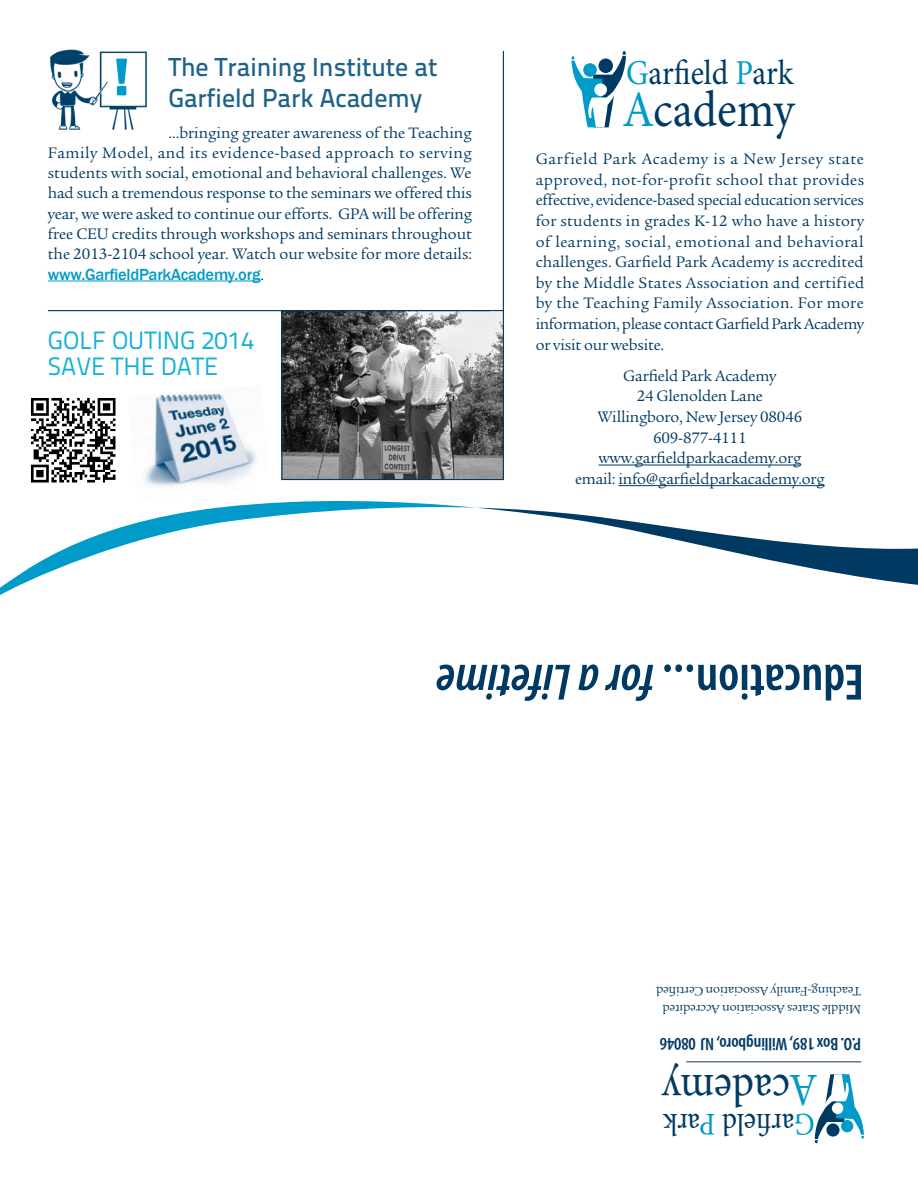
<style>
.page{position:relative;width:918px;height:1188px;background:#fff}
.page>*{position:absolute;margin:0;border:0;box-sizing:border-box;transform-origin:0 0}
.body_copy{font:55.95px "Archive";color:#009bc8}
.subtitles{font:600 condensed 51.6px "Myriad Pro";color:#003a62}
.t1{font:51.15px "Minion Pro";color:#003a62;scale:.9 1}
.t2{font:46.2px "Minion Pro";color:#003a62;scale:.9 1}
.t3{font:34.95px "Minion Pro";letter-spacing:-.005em;color:#003a62;scale:.9 1}
.t4{font:31.5px "Minion Pro";letter-spacing:-.005em;color:#003a62;scale:.9 1}
.titillium_heads{font:25.95px "Titillium Text 14 L 600 wt";color:#1e628a}
.titillium_heads-2{font:25.05px "Titillium Text 14 L 400 wt";color:#14b1d6}
.body_copy-2{font:600 condensed 18px "Myriad Pro";letter-spacing:-.01em;color:#003a62}
.body_copy-3{font:16.5px/20.7px "Legacy Serif Std";letter-spacing:-.01em;color:#003a62;text-align:justify}
.body_copy-4{font:13.2px "Legacy Serif Std";letter-spacing:-.01em;color:#003a62}
.s1{color:#009bc8}
.s2{font-family:"Franklin Gothic";font-weight:500;color:#009bc8}
.s3{font-style:italic}
</style>
<div class="page">
<hr style="left:598px;top:465px;width:203px;height:1px;background:#003a62">
<hr style="left:618px;top:485px;width:207px;height:1px;background:#003a62">
<hr style="left:686px;top:1061px;width:175px;height:1px;background:#003a62">
<svg style="left:815px;top:1074px;width:49px;height:69px"></svg>
<hr style="left:503px;top:51px;width:1px;height:429px;background:#003a62">
<svg style="left:571px;top:51px;width:55px;height:76px"></svg>
<img style="left:283px;top:312px;width:219px;height:166px">
<div style="left:281px;top:310px;width:223px;height:170px;border:1px solid #003a62"></div>
<img style="left:144px;top:393px;width:113px;height:94px">
<hr style="left:48px;top:281px;width:212px;height:1px;background:#009bc8">
<hr style="left:48px;top:310px;width:442px;height:1px;background:#003a62">
<img style="left:50px;top:49px;width:97px;height:84px">
<svg style="left:0;top:500px;width:457px;height:95px"></svg>
<svg style="left:329px;top:506px;width:589px;height:82px"></svg>
<div style="left:254px;top:471px;width:15px;height:24px;background:#fff"></div>
<img style="left:31px;top:398px;width:85px;height:85px">
<p class="titillium_heads" style="left:168px;top:51px;width:271px">The Training Institute at</p>
<p class="t3" style="left:626px;top:49px;width:187px"><span class="s1">G</span>arfield <span class="s1">P</span>ark</p>
<p class="titillium_heads" style="left:168px;top:82px;width:256px">Garfield Park Academy</p>
<p class="body_copy-3" style="left:48px;top:122px;width:426px;line-height:20.2px;text-indent:120px">…bringing greater awareness of the Teaching Family Model, and its evidence-based approach to serving students with social, emotional and behavioral challenges. We had such a tremendous response to the seminars we offered this year, we were asked to continue our efforts. GPA will be offering free CEU credits through workshops and seminars throughout the 2013-2104 school year. Watch our website for more details: <span class="s2">www.GarfieldParkAcademy.org</span>.</p>
<p class="body_copy" style="left:112px;top:44px;width:20px">!</p>
<p class="t1" style="left:622px;top:76px;width:193px"><span class="s1">A</span>cademy</p>
<p class="body_copy-3" style="left:536px;top:149px;width:330px">Garfield Park Academy is a New Jersey state approved, not-for-profit school that provides effective, evidence-based special education services for students in grades K-12 who have a history of learning, social, emotional and behavioral challenges. Garfield Park Academy is accredited by the Middle States Association and certified by the Teaching Family Association. For more information, please contact Garfield Park Academy or visit our website.</p>
<p class="body_copy-3" style="left:623px;top:365px;width:155px">Garfield Park Academy</p>
<p class="body_copy-3" style="left:637px;top:386px;width:128px">24 Glenolden Lane</p>
<p class="body_copy-3" style="left:598px;top:407px;width:206px">Willingboro, New Jersey 08046</p>
<p class="body_copy-3" style="left:653px;top:427px;width:95px">609-877-4111</p>
<p class="body_copy-3" style="left:598px;top:448px;width:204px">www.garfieldparkacademy.org</p>
<p class="body_copy-3" style="left:575px;top:469px;width:251px">email: info@garfieldparkacademy.org</p>
<p class="titillium_heads-2" style="left:48px;top:325px;width:208px">GOLF OUTING 2014</p>
<p class="titillium_heads-2" style="left:48px;top:351px;width:172px">SAVE THE DATE</p>
<p class="subtitles" style="left:864px;top:710px;width:429px;rotate:-180deg">Education... <span class="s3">for a Lifetime</span></p>
<p class="body_copy-4" style="left:861px;top:999px;width:207px;rotate:-180deg">Teaching-Family Association Certified</p>
<p class="body_copy-4" style="left:861px;top:1017px;width:200px;rotate:-180deg">Middle States Association Accredited</p>
<p class="body_copy-2" style="left:861px;top:1054px;width:203px;rotate:-180deg">P.O. Box 189, Willingboro, NJ 08046</p>
<p class="t2" style="left:818px;top:1121px;width:174px;rotate:-180deg"><span class="s1">A</span>cademy</p>
<p class="t4" style="left:815px;top:1145px;width:169px;rotate:-180deg"><span class="s1">G</span>arfield <span class="s1">P</span>ark</p>
</div>
